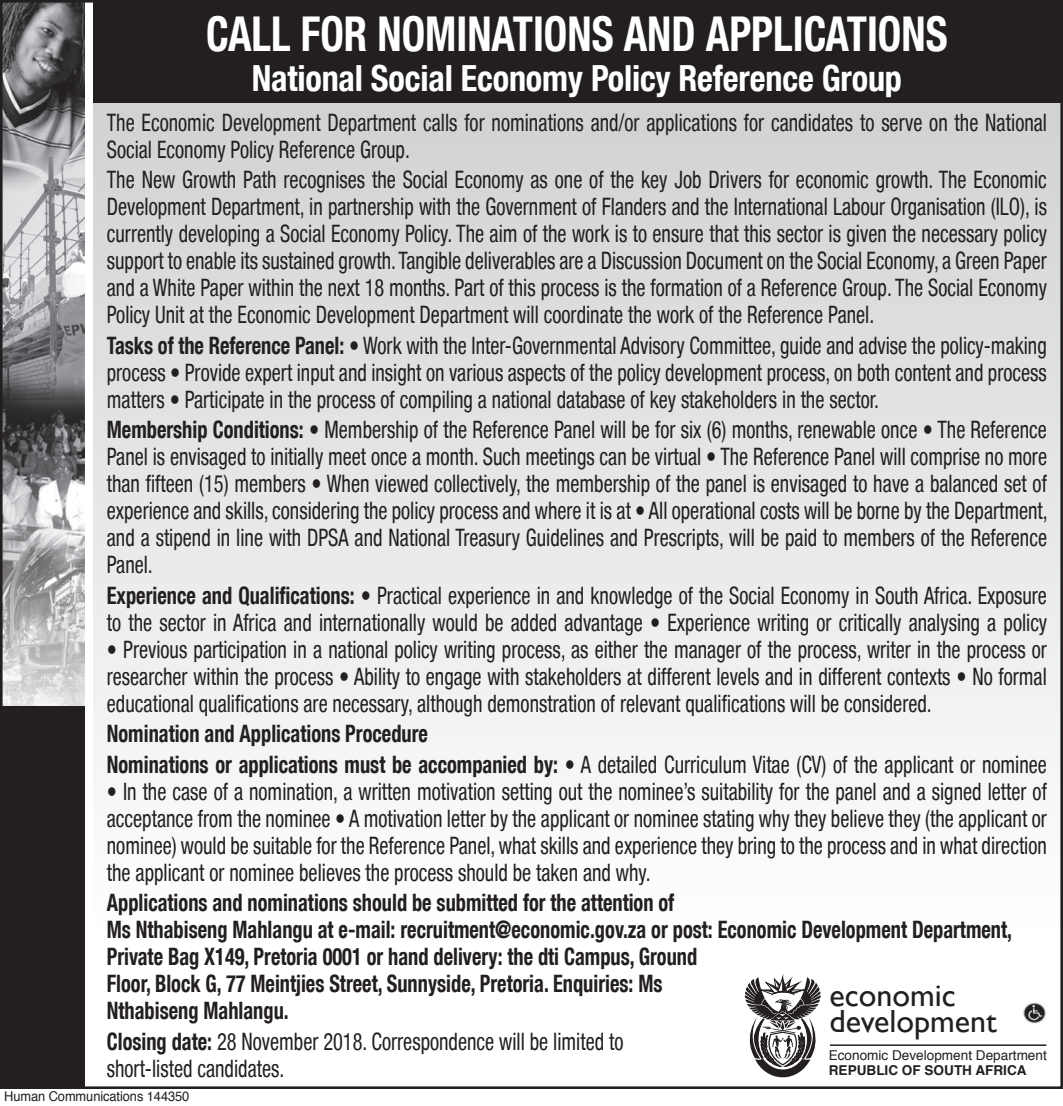
<style>
.page{position:relative;width:1063px;height:1106px;background:#fff}
.page>*{position:absolute;margin:0;border:0;box-sizing:border-box;transform-origin:0 0}
._2018_head{font:700 condensed 48px "Helvetica Neue Condensed";color:#fff;scale:.88 1}
._2018_sub{font:700 condensed 36px "Helvetica Neue Condensed";letter-spacing:-.005em;color:#fff;scale:.95 1}
.t1{font:32.1px/26.4px "Gill Sans";color:#231f20}
.body{font:condensed 24px/27px "Helvetica Neue Condensed";color:#231f20;text-align:justify;scale:.85 1}
.body-2{font:700 condensed 24px/27px "Helvetica Neue Condensed";color:#231f20;scale:.85 1}
.sub{font:13.5px "Helvetica";color:#231f20}
.sub-2{font:13.5px "Helvetica";color:#231f20;scale:.95 1}
.t2{font:700 13.5px "Helvetica";color:#231f20}
.s1{font-weight:700}
</style>
<div class="page">
<img style="left:1024px;top:1002px;width:21px;height:21px">
<div style="left:94px;top:98px;width:969px;height:830px;background:linear-gradient(to bottom,#cfd0d2,#fff)"></div>
<img style="left:4px;top:4px;width:80px;height:702px">
<div style="left:94px;top:0;width:969px;height:102px;background:#231f20"></div>
<svg style="left:744px;top:976px;width:77px;height:101px"></svg>
<hr style="left:830px;top:1044px;width:216px;height:1px;background:#231f20">
<div style="left:0;top:706px;width:84px;height:380px;background:#231f20"></div>
<p class="_2018_head" style="left:206px;top:5px;width:844px">CALL FOR NOMINATIONS AND APPLICATIONS</p>
<p class="_2018_sub" style="left:252px;top:57px;width:686px">National Social Economy Policy Reference Group</p>
<p class="body" style="left:107px;top:109px;width:1108px">The Economic Development Department calls for nominations and/or applications for candidates to serve on the National<br>Social Economy Policy Reference Group.</p>
<p class="body" style="left:107px;top:166px;width:1108px">The New Growth Path recognises the Social Economy as one of the key Job Drivers for economic growth. The Economic Development Department, in partnership with the Government of Flanders and the International Labour Organisation (ILO), is currently developing a Social Economy Policy. The aim of the work is to ensure that this sector is given the necessary policy support to enable its sustained growth. Tangible deliverables are a Discussion Document on the Social Economy, a Green Paper and a White Paper within the next 18 months. Part of this process is the formation of a Reference Group. The Social Economy Policy Unit at the Economic Development Department will coordinate the work of the Reference Panel.</p>
<p class="body" style="left:107px;top:332px;width:1107px"><span class="s1">Tasks of the Reference Panel:</span> • Work with the Inter-Governmental Advisory Committee, guide and advise the policy-making process • Provide expert input and insight on various aspects of the policy development process, on both content and process matters • Participate in the process of compiling a national database of key stakeholders in the sector.</p>
<p class="body" style="left:107px;top:416px;width:1109px"><span class="s1">Membership Conditions:</span> • Membership of the Reference Panel will be for six (6) months, renewable once • The Reference Panel is envisaged to initially meet once a month. Such meetings can be virtual • The Reference Panel will comprise no more than fifteen (15) members • When viewed collectively, the membership of the panel is envisaged to have a balanced set of experience and skills, considering the policy process and where it is at • All operational costs will be borne by the Department, and a stipend in line with DPSA and National Treasury Guidelines and Prescripts, will be paid to members of the Reference Panel.</p>
<p class="body" style="left:107px;top:581px;width:1108px"><span class="s1">Experience and Qualifications:</span> • Practical experience in and knowledge of the Social Economy in South Africa. Exposure to the sector in Africa and internationally would be added advantage • Experience writing or critically analysing a policy</p>
<p class="body" style="left:107px;top:635px;width:1108px">• Previous participation in a national policy writing process, as either the manager of the process, writer in the process or researcher within the process • Ability to engage with stakeholders at different levels and in different contexts • No formal educational qualifications are necessary, although demonstration of relevant qualifications will be considered.</p>
<p class="body-2" style="left:107px;top:720px;width:379px">Nomination and Applications Procedure</p>
<p class="body" style="left:107px;top:750px;width:1108px"><span class="s1">Nominations or applications must be accompanied by:</span> • A detailed Curriculum Vitae (CV) of the applicant or nominee</p>
<p class="body" style="left:107px;top:777px;width:1108px">• In the case of a nomination, a written motivation setting out the nominee’s suitability for the panel and a signed letter of acceptance from the nominee • A motivation letter by the applicant or nominee stating why they believe they (the applicant or nominee) would be suitable for the Reference Panel, what skills and experience they bring to the process and in what direction the applicant or nominee believes the process should be taken and why.</p>
<p class="body-2" style="left:107px;top:888px;width:1066px">Applications and nominations should be submitted for the attention of<br>Ms Nthabiseng Mahlangu at e-mail: recruitment@economic.gov.za or post: Economic Development Department, Private Bag X149, Pretoria 0001 or hand delivery: the dti Campus, Ground<br>Floor, Block G, 77 Meintjies Street, Sunnyside, Pretoria. Enquiries: Ms<br>Nthabiseng Mahlangu.</p>
<p class="body" style="left:107px;top:1027px;width:609px"><span class="s1">Closing date:</span> 28 November 2018. Correspondence will be limited to short-listed candidates.</p>
<p class="sub-2" style="left:4px;top:1086px;width:196px">Human Communications 144350</p>
<p class="t1" style="left:830px;top:981px;width:169px">economic development</p>
<p class="sub" style="left:829px;top:1045px;width:220px">Economic Development Department</p>
<p class="t2" style="left:829px;top:1059px;width:199px">REPUBLIC OF SOUTH AFRICA</p>
</div>
